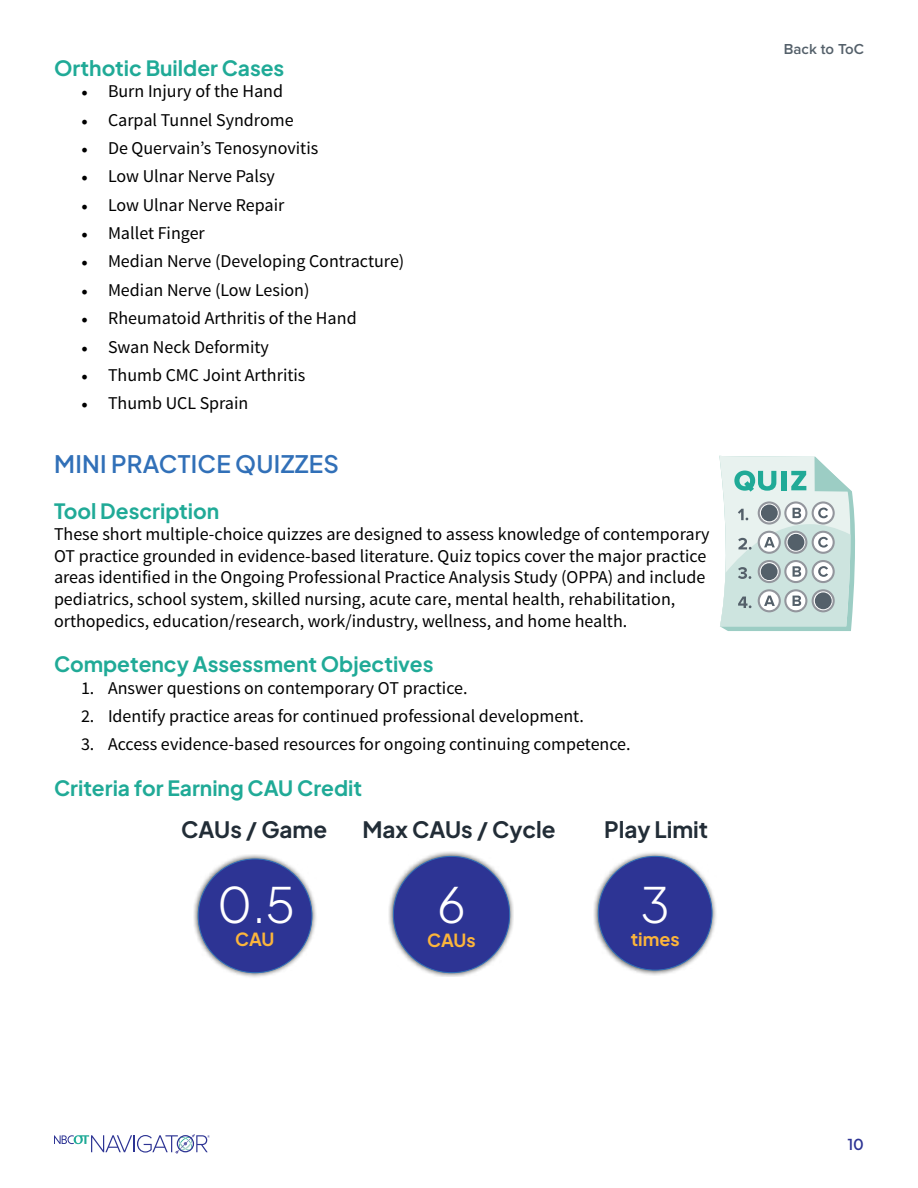
<style>
.page{position:relative;width:918px;height:1188px;background:#fff}
.page>*{position:absolute;margin:0;border:0;box-sizing:border-box;transform-origin:0 0}
.t1{font:300 48.6px "Plus Jakarta Sans";color:#fff}
.t2{font:600 24px "Plus Jakarta Sans";letter-spacing:.01em;color:#3170b8}
.t3{font:700 22.5px "Plus Jakarta Sans";color:#222d37}
.t4{font:700 21px "Plus Jakarta Sans";color:#20aa97}
.t5{font:18px/21.6px "Source Sans Pro";color:#000}
.t6{font:700 18px "Plus Jakarta Sans";color:#fcb53b}
.t7{font:600 15px "Proxima Nova";color:#54606a}
.t8{font:600 15px "Plus Jakarta Sans";color:#2d3494}
.s1{font-family:"Minion Pro"}
</style>
<div class="page">
<svg style="left:54px;top:1134px;width:156px;height:20px"></svg>
<div style="left:388px;top:851px;width:126px;height:126px;background:#000;opacity:.75"></div>
<div style="left:393px;top:856px;width:117px;height:117px;background:#2d3494;border-radius:50%"></div>
<div style="left:593px;top:852px;width:125px;height:124px;background:#000;opacity:.75"></div>
<div style="left:598px;top:856px;width:114px;height:114px;background:#2d3494;border-radius:50%"></div>
<div style="left:193px;top:854px;width:125px;height:125px;background:#000;opacity:.75"></div>
<div style="left:198px;top:859px;width:114px;height:114px;background:#2d3494;border-radius:50%"></div>
<svg style="left:719px;top:456px;width:136px;height:175px;background:#cadedb"></svg>
<div style="left:761px;top:505px;width:17px;height:16px;background:#54606a;border-radius:50%"></div>
<div style="left:788px;top:534px;width:16px;height:17px;background:#54606a;border-radius:50%"></div>
<div style="left:761px;top:563px;width:17px;height:17px;background:#54606a;border-radius:50%"></div>
<div style="left:815px;top:592px;width:17px;height:17px;background:#54606a;border-radius:50%"></div>
<p class="t4" style="left:54px;top:51px;width:232px">Orthotic Builder Cases</p>
<p class="t5" style="left:81px;top:81px;width:204px"><span class="s1">•</span> Burn Injury of the Hand</p>
<p class="t5" style="left:81px;top:109px;width:214px"><span class="s1">•</span> Carpal Tunnel Syndrome</p>
<p class="t5" style="left:81px;top:138px;width:239px"><span class="s1">•</span> De Quervain’s Tenosynovitis</p>
<p class="t5" style="left:81px;top:166px;width:195px"><span class="s1">•</span> Low Ulnar Nerve Palsy</p>
<p class="t5" style="left:81px;top:194px;width:205px"><span class="s1">•</span> Low Ulnar Nerve Repair</p>
<p class="t5" style="left:81px;top:223px;width:125px"><span class="s1">•</span> Mallet Finger</p>
<p class="t5" style="left:81px;top:251px;width:325px"><span class="s1">•</span> Median Nerve (Developing Contracture)</p>
<p class="t5" style="left:81px;top:279px;width:230px"><span class="s1">•</span> Median Nerve (Low Lesion)</p>
<p class="t5" style="left:81px;top:308px;width:277px"><span class="s1">•</span> Rheumatoid Arthritis of the Hand</p>
<p class="t5" style="left:81px;top:336px;width:190px"><span class="s1">•</span> Swan Neck Deformity</p>
<p class="t5" style="left:81px;top:364px;width:226px"><span class="s1">•</span> Thumb CMC Joint Arthritis</p>
<p class="t5" style="left:81px;top:393px;width:169px"><span class="s1">•</span> Thumb UCL Sprain</p>
<h2 class="t2" style="left:54px;top:445px;width:286px">MINI PRACTICE QUIZZES</h2>
<p class="t4" style="left:54px;top:494px;width:167px">Tool Description</p>
<p class="t5" style="left:54px;top:524px;width:657px">These short multiple-choice quizzes are designed to assess knowledge of contemporary OT practice grounded in evidence-based literature. Quiz topics cover the major practice areas identified in the Ongoing Professional Practice Analysis Study (OPPA) and include pediatrics, school system, skilled nursing, acute care, mental health, rehabilitation, orthopedics, education/research, work/industry, wellness, and home health.</p>
<p class="t4" style="left:54px;top:647px;width:381px">Competency Assessment Objectives</p>
<p class="t5" style="left:81px;top:677px;width:388px">1. Answer questions on contemporary OT practice.</p>
<p class="t5" style="left:81px;top:706px;width:505px">2. Identify practice areas for continued professional development.</p>
<p class="t5" style="left:81px;top:734px;width:551px">3. Access evidence-based resources for ongoing continuing competence.</p>
<p class="t4" style="left:54px;top:771px;width:310px">Criteria for Earning CAU Credit</p>
<p class="t3" style="left:181px;top:811px;width:147px">CAUs / Game</p>
<p class="t3" style="left:362px;top:811px;width:195px">Max CAUs / Cycle</p>
<p class="t3" style="left:604px;top:811px;width:106px">Play Limit</p>
<h1 class="t1" style="left:217px;top:866px;width:80px">0.5</h1>
<p class="t6" style="left:235px;top:925px;width:41px">CAU</p>
<h1 class="t1" style="left:437px;top:866px;width:30px">6</h1>
<p class="t6" style="left:427px;top:926px;width:50px">CAUs</p>
<h1 class="t1" style="left:641px;top:866px;width:31px">3</h1>
<p class="t6" style="left:631px;top:925px;width:50px">times</p>
<p class="t7" style="left:784px;top:40px;width:82px">Back to ToC</p>
<p class="t8" style="left:847px;top:1132px;width:18px">10</p>
</div>
